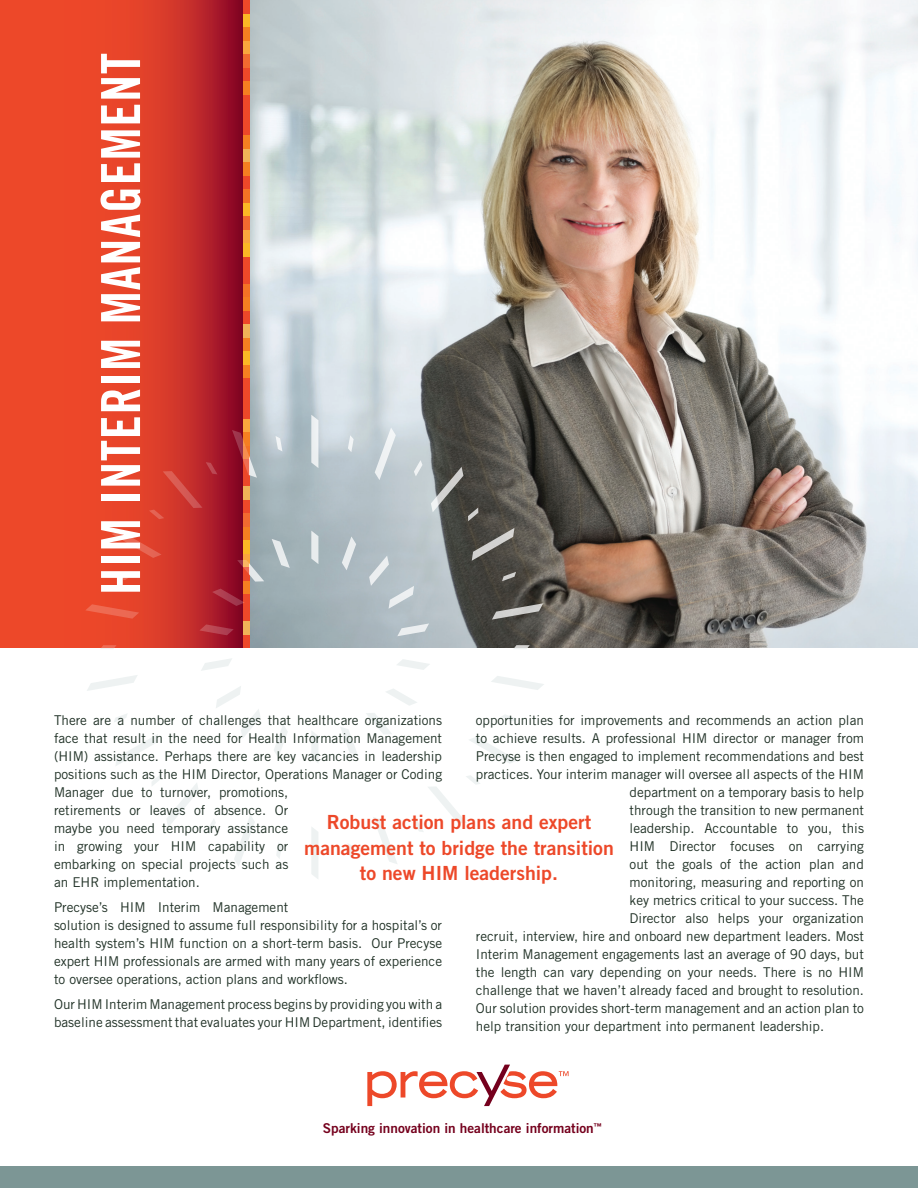
<style>
.page{position:relative;width:918px;height:1188px;background:#fff}
.page>*{position:absolute;margin:0;border:0;box-sizing:border-box;transform-origin:0 0}
.t1{font:54px "Trade Gothic LT Std Bd Cn 20";letter-spacing:.015em;color:#fff}
.t2{font:19.5px/25.5px "Trade Gothic LT Std Bd 2";color:#ed4829;text-align:center}
.t3{font:13.65px "Trade Gothic LT Std Bd 2";color:#75001d}
.t4{font:13.5px/18px "Trade Gothic LT Std";color:#1f3025}
</style>
<div class="page">
<img style="left:250px;top:0;width:668px;height:648px">
<svg style="left:0;top:0;width:243px;height:648px;background:#d83a29"></svg>
<div style="left:243px;top:108px;width:7px;height:14px;background:#ed4829"></div>
<div style="left:243px;top:95px;width:7px;height:13px;background:#ed4829"></div>
<div style="left:243px;top:68px;width:7px;height:13px;background:#ed4829"></div>
<div style="left:243px;top:81px;width:7px;height:14px;background:#f57f21"></div>
<div style="left:243px;top:54px;width:7px;height:14px;background:#f26a30"></div>
<div style="left:243px;top:41px;width:7px;height:13px;background:#faa63d"></div>
<div style="left:243px;top:27px;width:7px;height:14px;background:#f57f21"></div>
<div style="left:243px;top:14px;width:7px;height:13px;background:#fcb825"></div>
<div style="left:243px;top:0;width:7px;height:14px;background:#ed4829"></div>
<div style="left:243px;top:634px;width:7px;height:14px;background:#ed4829"></div>
<div style="left:243px;top:621px;width:7px;height:13px;background:#f0b358"></div>
<div style="left:243px;top:608px;width:7px;height:13px;background:#ed4829"></div>
<div style="left:243px;top:594px;width:7px;height:14px;background:#ed4829"></div>
<div style="left:243px;top:581px;width:7px;height:13px;background:#f57f21"></div>
<div style="left:243px;top:554px;width:7px;height:13px;background:#faa63d"></div>
<div style="left:243px;top:540px;width:7px;height:14px;background:#fcb825"></div>
<div style="left:243px;top:527px;width:7px;height:13px;background:#f57f21"></div>
<div style="left:243px;top:513px;width:7px;height:14px;background:#f26a30"></div>
<div style="left:243px;top:500px;width:7px;height:13px;background:#ed4829"></div>
<div style="left:243px;top:486px;width:7px;height:14px;background:#f0b358"></div>
<div style="left:243px;top:473px;width:7px;height:13px;background:#ed4829"></div>
<div style="left:243px;top:419px;width:7px;height:13px;background:#faa63d"></div>
<div style="left:243px;top:405px;width:7px;height:14px;background:#ed4829"></div>
<div style="left:243px;top:392px;width:7px;height:13px;background:#ed4829"></div>
<div style="left:243px;top:378px;width:7px;height:14px;background:#ed4829"></div>
<div style="left:243px;top:365px;width:7px;height:13px;background:#f57f21"></div>
<div style="left:243px;top:351px;width:7px;height:14px;background:#fcb825"></div>
<div style="left:243px;top:338px;width:7px;height:13px;background:#f57f21"></div>
<div style="left:243px;top:324px;width:7px;height:14px;background:#f0b358"></div>
<div style="left:243px;top:311px;width:7px;height:13px;background:#ed4829"></div>
<div style="left:243px;top:297px;width:7px;height:14px;background:#f57f21"></div>
<div style="left:243px;top:284px;width:7px;height:13px;background:#f47325"></div>
<div style="left:243px;top:270px;width:7px;height:14px;background:#ed4829"></div>
<div style="left:243px;top:257px;width:7px;height:13px;background:#ed4829"></div>
<div style="left:243px;top:243px;width:7px;height:14px;background:#fcb825"></div>
<div style="left:243px;top:230px;width:7px;height:13px;background:#faa63d"></div>
<div style="left:243px;top:216px;width:7px;height:14px;background:#f26a30"></div>
<div style="left:243px;top:203px;width:7px;height:13px;background:#fcb825"></div>
<div style="left:243px;top:189px;width:7px;height:14px;background:#f47325"></div>
<div style="left:243px;top:176px;width:7px;height:13px;background:#ed4829"></div>
<div style="left:243px;top:162px;width:7px;height:14px;background:#f57f21"></div>
<div style="left:243px;top:149px;width:7px;height:13px;background:#f0b358"></div>
<div style="left:243px;top:135px;width:7px;height:14px;background:#f57f21"></div>
<div style="left:243px;top:122px;width:7px;height:13px;background:#ed4829"></div>
<div style="left:0;top:1166px;width:918px;height:22px;background:#7c9695"></div>
<svg style="left:311px;top:531px;width:7px;height:33px"></svg>
<svg style="left:311px;top:415px;width:7px;height:53px"></svg>
<svg style="left:397px;top:623px;width:32px;height:13px"></svg>
<svg style="left:492px;top:603px;width:51px;height:17px"></svg>
<svg style="left:272px;top:539px;width:18px;height:29px"></svg>
<svg style="left:472px;top:528px;width:42px;height:33px"></svg>
<svg style="left:369px;top:556px;width:45px;height:53px;background:#bcc7cd"></svg>
<svg style="left:342px;top:536px;width:14px;height:34px"></svg>
<svg style="left:375px;top:428px;width:21px;height:52px"></svg>
<svg style="left:276px;top:436px;width:6px;height:15px"></svg>
<svg style="left:502px;top:572px;width:14px;height:9px"></svg>
<svg style="left:431px;top:467px;width:47px;height:54px;background:#676864"></svg>
<svg style="left:414px;top:460px;width:8px;height:16px"></svg>
<svg style="left:348px;top:435px;width:6px;height:17px"></svg>
<svg style="left:232px;top:430px;width:25px;height:48px"></svg>
<svg style="left:237px;top:560px;width:27px;height:22px"></svg>
<svg style="left:212px;top:589px;width:32px;height:17px"></svg>
<svg style="left:112px;top:531px;width:50px;height:27px"></svg>
<svg style="left:199px;top:624px;width:35px;height:11px"></svg>
<svg style="left:85px;top:604px;width:54px;height:15px"></svg>
<svg style="left:149px;top:462px;width:68px;height:57px;background:#ca3530"></svg>
<svg style="left:112px;top:573px;width:17px;height:7px"></svg>
<svg style="left:311px;top:731px;width:7px;height:32px"></svg>
<svg style="left:311px;top:827px;width:7px;height:52px"></svg>
<svg style="left:201px;top:658px;width:31px;height:13px"></svg>
<svg style="left:87px;top:675px;width:50px;height:16px"></svg>
<svg style="left:340px;top:727px;width:18px;height:28px"></svg>
<svg style="left:373px;top:817px;width:24px;height:47px"></svg>
<svg style="left:116px;top:734px;width:42px;height:32px"></svg>
<svg style="left:366px;top:713px;width:26px;height:21px"></svg>
<svg style="left:216px;top:686px;width:44px;height:52px"></svg>
<svg style="left:386px;top:689px;width:31px;height:17px"></svg>
<svg style="left:469px;top:737px;width:48px;height:26px"></svg>
<svg style="left:274px;top:725px;width:14px;height:32px"></svg>
<svg style="left:234px;top:815px;width:21px;height:51px"></svg>
<svg style="left:397px;top:659px;width:33px;height:11px"></svg>
<svg style="left:491px;top:676px;width:53px;height:14px"></svg>
<svg style="left:513px;top:645px;width:17px;height:4px"></svg>
<svg style="left:100px;top:645px;width:17px;height:4px"></svg>
<svg style="left:348px;top:844px;width:6px;height:14px"></svg>
<svg style="left:114px;top:714px;width:13px;height:8px"></svg>
<svg style="left:152px;top:774px;width:47px;height:53px"></svg>
<svg style="left:413px;top:775px;width:67px;height:57px"></svg>
<svg style="left:208px;top:819px;width:8px;height:15px"></svg>
<svg style="left:502px;top:715px;width:14px;height:6px"></svg>
<svg style="left:276px;top:843px;width:6px;height:15px"></svg>
<svg style="left:367px;top:1065px;width:202px;height:41px"></svg>
<p class="t1" style="left:88px;top:595px;width:543px;rotate:-90deg">HIM INTERIM MANAGEMENT</p>
<p class="t4" style="left:54px;top:711px;width:390px">There are a number of challenges that healthcare organizations face that result in the need for Health Information Management (HIM) assistance. Perhaps there are key vacancies in leadership positions such as the HIM Director, Operations Manager or Coding Manager due to turnover, promotions,<br>retirements or leaves of absence. Or<br>maybe you need temporary assistance<br>in growing your HIM capability or<br>embarking on special projects such as<br>an EHR implementation.</p>
<p class="t4" style="left:54px;top:898px;width:390px">Precyse’s HIM Interim Management<br>solution is designed to assume full responsibility for a hospital’s or health system’s HIM function on a short-term basis. Our Precyse expert HIM professionals are armed with many years of experience to oversee operations, action plans and workflows.</p>
<p class="t4" style="left:54px;top:995px;width:390px">Our HIM Interim Management process begins by providing you with a baseline assessment that evaluates your HIM Department, identifies</p>
<p class="t4" style="left:476px;top:711px;width:390px">opportunities for improvements and recommends an action plan</p>
<p class="t4" style="left:476px;top:729px;width:390px">to achieve results. A professional HIM director or manager from</p>
<p class="t4" style="left:476px;top:747px;width:390px">Precyse is then engaged to implement recommendations and best</p>
<p class="t4" style="left:476px;top:765px;width:390px">practices. Your interim manager will oversee all aspects of the HIM</p>
<p class="t4" style="left:630px;top:783px;width:236px">department on a temporary basis to help</p>
<p class="t4" style="left:630px;top:801px;width:236px">through the transition to new permanent</p>
<p class="t4" style="left:630px;top:819px;width:236px">leadership. Accountable to you, this</p>
<p class="t4" style="left:630px;top:837px;width:236px">HIM Director focuses on carrying</p>
<p class="t4" style="left:630px;top:855px;width:236px">out the goals of the action plan and</p>
<p class="t4" style="left:630px;top:873px;width:236px">monitoring, measuring and reporting on</p>
<p class="t4" style="left:630px;top:891px;width:236px">key metrics critical to your success. The</p>
<p class="t4" style="left:630px;top:909px;width:236px">Director also helps your organization</p>
<p class="t4" style="left:476px;top:927px;width:390px">recruit, interview, hire and onboard new department leaders. Most</p>
<p class="t4" style="left:476px;top:945px;width:390px">Interim Management engagements last an average of 90 days, but</p>
<p class="t4" style="left:476px;top:963px;width:390px">the length can vary depending on your needs. There is no HIM</p>
<p class="t4" style="left:476px;top:981px;width:390px">challenge that we haven’t already faced and brought to resolution.</p>
<p class="t4" style="left:476px;top:999px;width:390px">Our solution provides short-term management and an action plan to</p>
<p class="t4" style="left:476px;top:1017px;width:350px">help transition your department into permanent leadership.</p>
<p class="t2" style="left:304px;top:809px;width:311px">Robust action plans and expert management to bridge the transition to new HIM leadership.</p>
<p class="t3" style="left:323px;top:1120px;width:280px">Sparking innovation in healthcare information<sup>™</sup></p>
</div>
